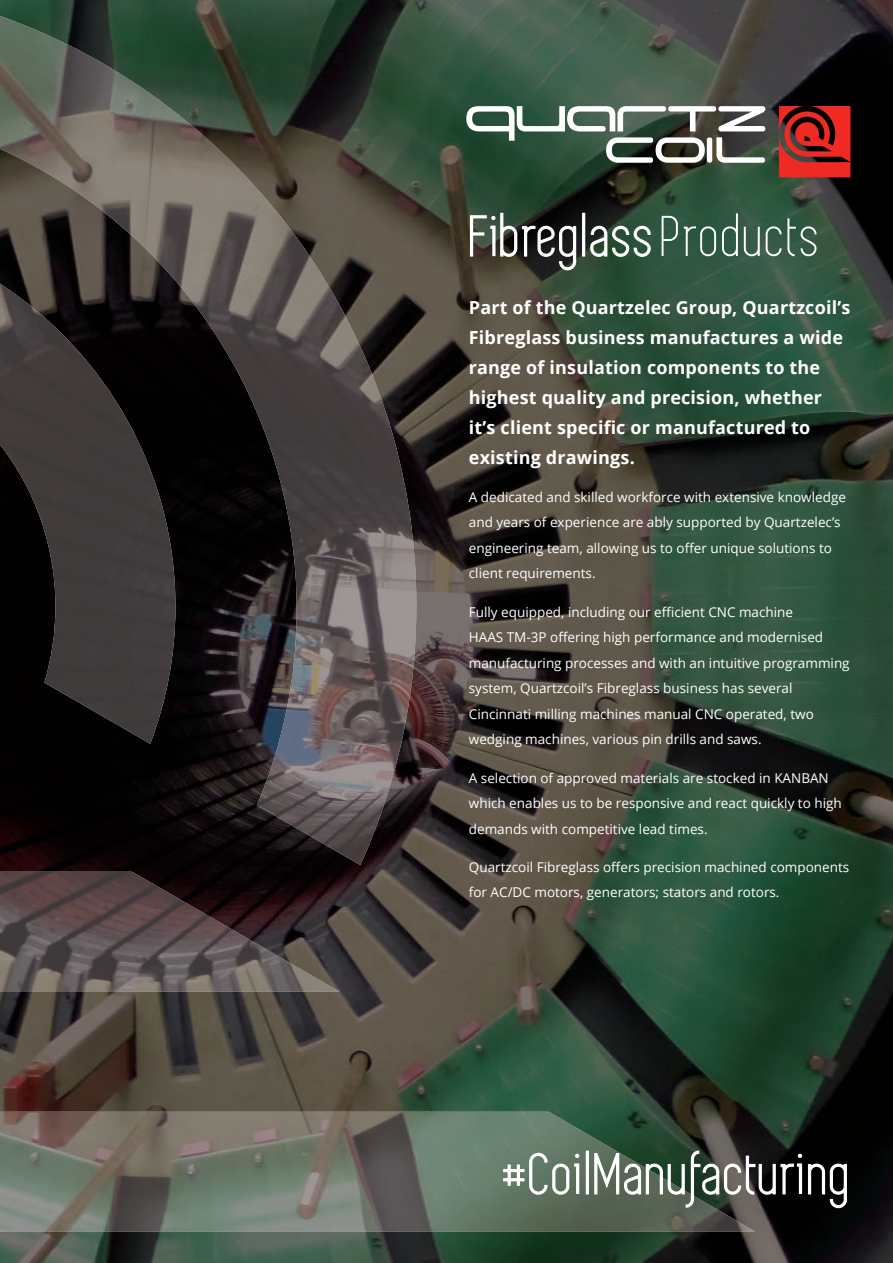
<style>
.page{position:relative;width:893px;height:1263px;background:#fff}
.page>*{position:absolute;margin:0;border:0;box-sizing:border-box;transform-origin:0 0}
.t1{font:59.4px "Simplifica";letter-spacing:.03em;color:#fff}
.t2{font:59.25px "Simplifica";letter-spacing:.03em;color:#fff}
.t3{font:700 18px/30px "Open Sans";letter-spacing:.01em;color:#fff}
.t4{font:13.5px/25.5px "Open Sans";color:#fff}
</style>
<div class="page">
<img style="left:0;top:0;width:893px;height:1263px">
<img style="left:0;top:16px;width:756px;height:1216px">
<svg style="left:718px;top:106px;width:47px;height:25px"></svg>
<div style="left:668px;top:106px;width:48px;height:6px;background:#fff;border-radius:3px"></div>
<div style="left:707px;top:137px;width:5px;height:26px;background:#fff;border-radius:3px"></div>
<svg style="left:716px;top:137px;width:49px;height:26px"></svg>
<svg style="left:466px;top:106px;width:239px;height:57px"></svg>
<svg style="left:779px;top:106px;width:71px;height:71px;background:#af241f"></svg>
<div style="left:503px;top:1169px;width:21px;height:3px;border:1px solid #fff"></div>
<div style="left:503px;top:1178px;width:21px;height:3px;border:1px solid #fff"></div>
<div style="left:517px;top:1164px;width:3px;height:22px;border:1px solid #fff"></div>
<div style="left:508px;top:1164px;width:3px;height:22px;border:1px solid #fff"></div>
<svg style="left:528px;top:1152px;width:52px;height:43px;background:#809182"></svg>
<div style="left:586px;top:1150px;width:3px;height:44px;border:1px solid #fff"></div>
<svg style="left:594px;top:1150px;width:254px;height:59px;background:#4d564d"></svg>
<h2 class="t2" style="left:471px;top:206px;width:352px">FibreglassProducts</h2>
<h3 class="t3" style="left:469px;top:292px;width:383px">Part of the Quartzelec Group, Quartzcoil’s Fibreglass business manufactures a wide range of insulation components to the highest quality and precision, whether it’s client specific or manufactured to existing drawings.</h3>
<p class="t4" style="left:469px;top:484px;width:379px">A dedicated and skilled workforce with extensive knowledge and years of experience are ably supported by Quartzelec’s engineering team, allowing us to offer unique solutions to client requirements.</p>
<p class="t4" style="left:469px;top:599px;width:382px">Fully equipped, including our efficient CNC machine<br>HAAS TM-3P offering high performance and modernised manufacturing processes and with an intuitive programming system, Quartzcoil’s Fibreglass business has several Cincinnati milling machines manual CNC operated, two wedging machines, various pin drills and saws.</p>
<p class="t4" style="left:469px;top:764px;width:374px">A selection of approved materials are stocked in KANBAN which enables us to be responsive and react quickly to high demands with competitive lead times.</p>
<p class="t4" style="left:469px;top:854px;width:382px">Quartzcoil Fibreglass offers precision machined components for AC/DC motors, generators; stators and rotors.</p>
<h1 class="t1" style="left:504px;top:1143px;width:348px">#CoilManufacturing</h1>
</div>
